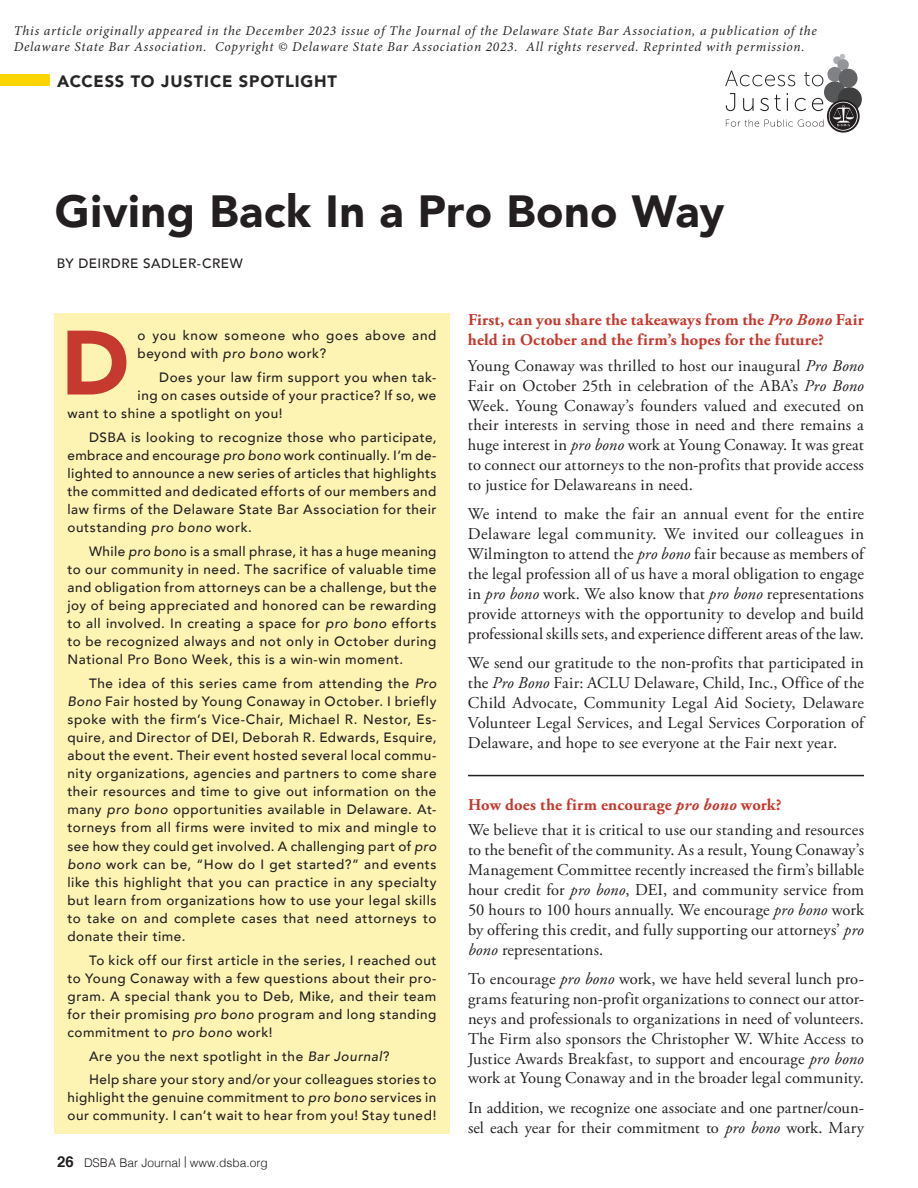
<style>
.page{position:relative;width:918px;height:1188px;background:#fff}
.page>*{position:absolute;margin:0;border:0;box-sizing:border-box;transform-origin:0 0}
.New_Drop_Cap_Avenir{font:900 90.15px "Avenir";color:#c5392f}
.Article_Title{font:900 45px "Avenir";letter-spacing:.01em;color:#231f20}
.Article_Text{font:16.5px/20px "Adobe Garamond Pro";letter-spacing:.005em;color:#231f20;text-align:justify}
.Article_Text-2{font:700 16.5px/20.1px "Adobe Garamond Pro";letter-spacing:.015em;color:#c5392f}
.Running_Head_for_Columns{font:900 16.5px "Avenir";letter-spacing:.045em;color:#282526}
.Article_Text-3{font:500 13.5px/18.1px "Avenir";letter-spacing:.04em;color:#231f20;text-align:justify}
.t1{font:italic 13.5px/16.2px "Minion Pro";letter-spacing:.055em;color:#2a2728}
.New_Drop_Cap_Avenir-2{font:500 13.5px/18.1px "Avenir";letter-spacing:.055em;color:#231f20}
.Byline{font:500 13.5px "Avenir";letter-spacing:.04em;color:#231f20}
.t2{font:300 12px "Helvetica";color:#231f20}
.s1{font-style:italic}
.s2{font-weight:700;font-size:15px}
.s3{font-family:"Arial Narrow";font-weight:400}
</style>
<div class="page">
<svg style="left:828px;top:101px;width:31px;height:31px"></svg>
<div style="left:827px;top:100px;width:33px;height:33px;border:2px solid #231f20;border-radius:50%"></div>
<div style="left:829px;top:102px;width:28px;height:28px;background:#231f20;border-radius:50%"></div>
<svg style="left:725px;top:54px;width:137px;height:73px"></svg>
<div style="left:54px;top:313px;width:396px;height:821px;background:#fdf4b4"></div>
<div style="left:0;top:74px;width:50px;height:12px;background:#ffd401"></div>
<hr style="left:468px;top:775px;width:396px;height:1px;background:#231f20">
<p class="t1" style="left:14px;top:22px;width:805px">This article originally appeared in the December 2023 issue of The Journal of the Delaware State Bar Association, a publication of the<br>Delaware State Bar Association. Copyright © Delaware State Bar Association 2023. All rights reserved. Reprinted with permission.</p>
<p class="Running_Head_for_Columns" style="left:57px;top:67px;width:281px">ACCESS TO JUSTICE SPOTLIGHT</p>
<p class="Article_Title" style="left:55px;top:172px;width:671px">Giving Back In a Pro Bono Way</p>
<p class="Byline" style="left:57px;top:252px;width:188px">BY DEIRDRE SADLER-CREW</p>
<p class="New_Drop_Cap_Avenir" style="left:61px;top:286px;width:70px">D</p>
<p class="New_Drop_Cap_Avenir-2" style="left:138px;top:326px;width:300px">o you know someone who goes above and beyond with <span class="s1">pro bono</span> work?</p>
<p class="Article_Text-3" style="left:159px;top:367px;width:279px">Does your law firm support you when tak-</p>
<p class="Article_Text-3" style="left:138px;top:385px;width:300px">ing on cases outside of your practice? If so, we</p>
<p class="Article_Text-3" style="left:68px;top:404px;width:217px">want to shine a spotlight on you!</p>
<p class="Article_Text-3" style="left:68px;top:427px;width:371px;text-indent:22px">DSBA is looking to recognize those who participate, embrace and encourage <span class="s1">pro bono</span> work continually. I’m de&shy;lighted to announce a new series of articles that highlights the committed and dedicated efforts of our members and law firms of the Delaware State Bar Association for their outstanding <span class="s1">pro bono</span> work.</p>
<p class="Article_Text-3" style="left:67px;top:541px;width:371px;text-indent:22px">While <span class="s1">pro bon</span>o is a small phrase, it has a huge meaning to our community in need. The sacrifice of valuable time and obligation from attorneys can be a challenge, but the joy of being appreciated and honored can be rewarding to all involved. In creating a space for <span class="s1">pro bono</span> efforts to be recognized always and not only in October during National Pro Bono Week, this is a win-win moment.</p>
<p class="Article_Text-3" style="left:67px;top:673px;width:371px;text-indent:22px">The idea of this series came from attending the <span class="s1">Pro Bono</span> Fair hosted by Young Conaway in October. I briefly spoke with the firm’s Vice-Chair, Michael R. Nestor, Es&shy;quire, and Director of DEI, Deborah R. Edwards, Esquire, about the event. Their event hosted several local commu&shy;nity organizations, agencies and partners to come share their resources and time to give out information on the many <span class="s1">pro bono</span> opportunities available in Delaware. At&shy;torneys from all firms were invited to mix and mingle to see how they could get involved. A challenging part of <span class="s1">pro bono</span> work can be, “How do I get started?” and events like this highlight that you can practice in any specialty but learn from organizations how to use your legal skills to take on and complete cases that need attorneys to donate their time.</p>
<p class="Article_Text-3" style="left:67px;top:950px;width:371px;text-indent:22px">To kick off our first article in the series, I reached out to Young Conaway with a few questions about their pro&shy;gram. A special thank you to Deb, Mike, and their team for their promising <span class="s1">pro bono</span> program and long standing commitment to <span class="s1">pro bono</span> work!</p>
<p class="Article_Text-3" style="left:89px;top:1046px;width:302px">Are you the next spotlight in the <span class="s1">Bar Journal</span>?</p>
<p class="Article_Text-3" style="left:67px;top:1070px;width:371px;text-indent:22px">Help share your story and/or your colleagues stories to highlight the genuine commitment to <span class="s1">pro bono</span> services in our community. I can’t wait to hear from you! Stay tuned!</p>
<p class="t2" style="left:57px;top:1152px;width:212px"><span class="s2">26</span> DSBA Bar Journal <span class="s3">|</span> www.dsba.org</p>
<p class="Article_Text-2" style="left:468px;top:310px;width:398px">First, can you share the takeaways from the <span class="s1">Pro Bono</span> Fair held in October and the firm’s hopes for the future?</p>
<p class="Article_Text" style="left:468px;top:356px;width:398px">Young Conaway was thrilled to host our inaugural <span class="s1">Pro Bono </span>Fair on October 25th in celebration of the ABA’s <span class="s1">Pro Bono </span>Week. Young Conaway’s founders valued and executed on their interests in serving those in need and there remains a huge interest in <span class="s1">pro bono</span> work at Young Conaway. It was great to connect our attorneys to the non-profits that provide access to justice for Delawareans in need.</p>
<p class="Article_Text" style="left:468px;top:505px;width:398px">We intend to make the fair an annual event for the entire Delaware legal community. We invited our colleagues in Wilmington to attend the <span class="s1">pro bono</span> fair because as members of the legal profession all of us have a moral obligation to engage in <span class="s1">pro bono</span> work. We also know that <span class="s1">pro bono</span> representations provide attorneys with the opportunity to develop and build professional skills sets, and experience different areas of the law.</p>
<p class="Article_Text" style="left:468px;top:653px;width:398px">We send our gratitude to the non-profits that participated in the <span class="s1">Pro Bono</span> Fair: ACLU Delaware, Child, Inc., Office of the Child Advocate, Community Legal Aid Society, Delaware Volunteer Legal Services, and Legal Services Corporation of Delaware, and hope to see everyone at the Fair next year.</p>
<p class="Article_Text-2" style="left:468px;top:795px;width:315px">How does the firm encourage <span class="s1">pro bono</span> work?</p>
<p class="Article_Text" style="left:468px;top:821px;width:398px">We believe that it is critical to use our standing and resources to the benefit of the community. As a result, Young Conaway’s Management Committee recently increased the firm’s billable hour credit for <span class="s1">pro bono</span>, DEI, and community service from 50 hours to 100 hours annually. We encourage <span class="s1">pro bono</span> work by offering this credit, and fully supporting our attorneys’ <span class="s1">pro bono</span> representations.</p>
<p class="Article_Text" style="left:468px;top:969px;width:398px">To encourage <span class="s1">pro bono</span> work, we have held several lunch pro&shy;grams featuring non-profit organizations to connect our attor&shy;neys and professionals to organizations in need of volunteers.<br>The Firm also sponsors the Christopher W. White Access to Justice Awards Breakfast, to support and encourage <span class="s1">pro bono </span>work at Young Conaway and in the broader legal community.</p>
<p class="Article_Text" style="left:468px;top:1098px;width:398px">In addition, we recognize one associate and one partner/coun&shy;sel each year for their commitment to <span class="s1">pro bono</span> work. Mary</p>
</div>
